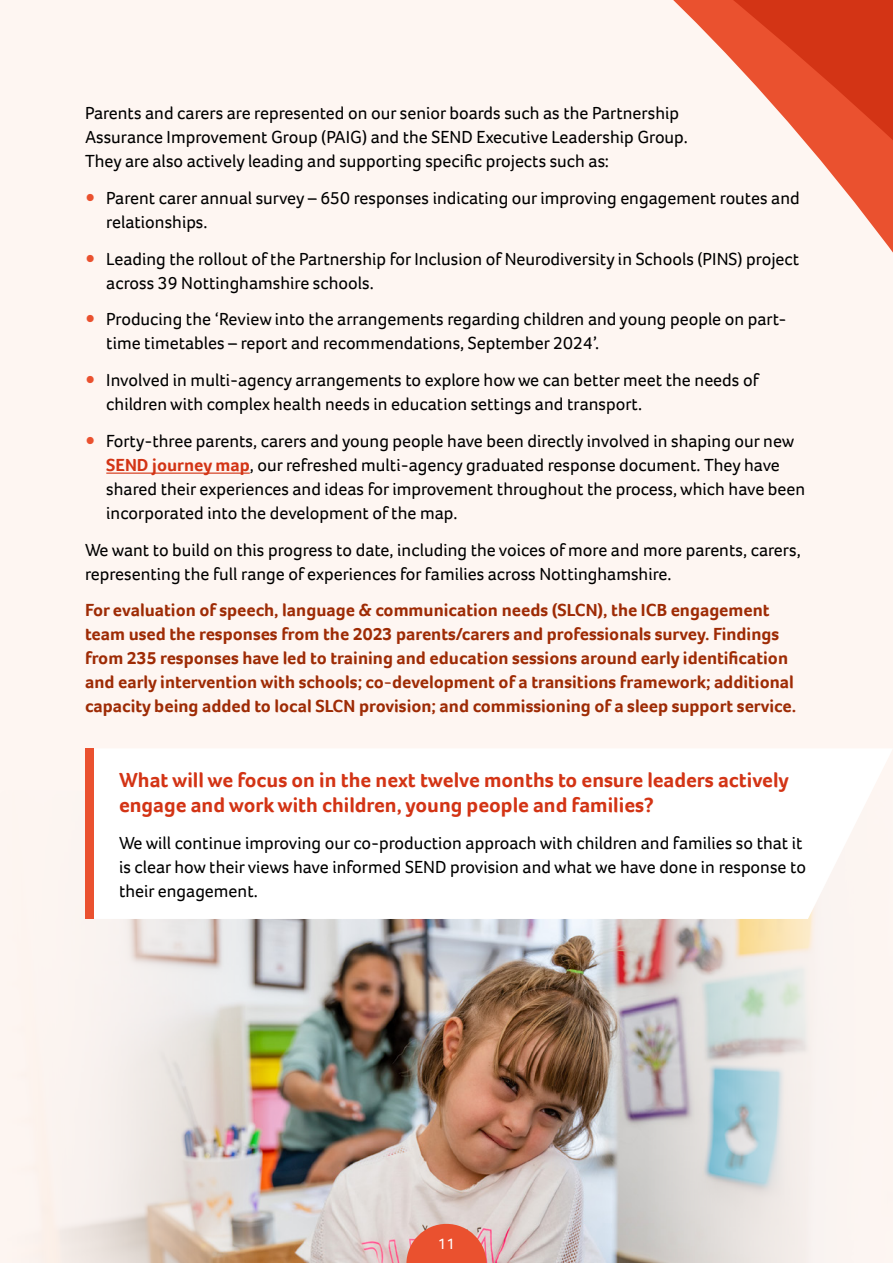
<style>
.page{position:relative;width:893px;height:1263px;background:#fef6f2}
.page>*{position:absolute;margin:0;border:0;box-sizing:border-box;transform-origin:0 0}
.t1{font:700 21px/25.2px "Foco";color:#d33415}
.t2{font:18px/24px "Foco";color:#000}
.t3{font:700 18px/24px "Foco";color:#9e2b05}
.t4{font:15.75px "Foco";color:#fff}
.s1{font-size:27px;color:#ea512f}
.s2{font-weight:700;color:#d33415}
</style>
<div class="page">
<img style="left:47px;top:919px;width:767px;height:344px">
<div style="left:94px;top:749px;width:798px;height:170px;background:#fff"></div>
<div style="left:85px;top:748px;width:9px;height:171px;background:#ea512f"></div>
<svg style="left:673px;top:0;width:220px;height:253px"></svg>
<hr style="left:106px;top:473px;width:144px;height:1px;background:#d33415">
<svg style="left:406px;top:1224px;width:81px;height:39px"></svg>
<p class="t2" style="left:85px;top:101px;width:604px">Parents and carers are represented on our senior boards such as the Partnership<br>Assurance Improvement Group (PAIG) and the SEND Executive Leadership Group.<br>They are also actively leading and supporting specific projects such as:</p>
<p class="t2" style="left:106px;top:186px;width:695px;text-indent:-21px"><span class="s1">•</span> Parent carer annual survey – 650 responses indicating our improving engagement routes and relationships.</p>
<p class="t2" style="left:106px;top:246px;width:694px;text-indent:-21px"><span class="s1">•</span> Leading the rollout of the Partnership for Inclusion of Neurodiversity in Schools (PINS) project across 39 Nottinghamshire schools.</p>
<p class="t2" style="left:106px;top:307px;width:682px;text-indent:-21px"><span class="s1">•</span> Producing the ‘Review into the arrangements regarding children and young people on part&shy;time timetables – report and recommendations, September 2024’.</p>
<p class="t2" style="left:106px;top:368px;width:654px;text-indent:-21px"><span class="s1">•</span> Involved in multi-agency arrangements to explore how we can better meet the needs of children with complex health needs in education settings and transport.</p>
<p class="t2" style="left:106px;top:429px;width:700px;text-indent:-21px"><span class="s1">•</span> Forty-three parents, carers and young people have been directly involved in shaping our new <span class="s2">SEND journey map</span>, our refreshed multi-agency graduated response document. They have shared their experiences and ideas for improvement throughout the process, which have been incorporated into the development of the map.</p>
<p class="t2" style="left:85px;top:537px;width:717px">We want to build on this progress to date, including the voices of more and more parents, carers, representing the full range of experiences for families across Nottinghamshire.</p>
<p class="t3" style="left:85px;top:598px;width:713px">For evaluation of speech, language &amp; communication needs (SLCN), the ICB engagement team used the responses from the 2023 parents/carers and professionals survey. Findings from 235 responses have led to training and education sessions around early identification and early intervention with schools; co-development of a transitions framework; additional capacity being added to local SLCN provision; and commissioning of a sleep support service.</p>
<p class="t1" style="left:119px;top:767px;width:671px">What will we focus on in the next twelve months to ensure leaders actively engage and work with children, young people and families?</p>
<p class="t2" style="left:119px;top:831px;width:688px">We will continue improving our co-production approach with children and families so that it is clear how their views have informed SEND provision and what we have done in response to their engagement.</p>
<p class="t4" style="left:438px;top:1233px;width:19px">11</p>
</div>
